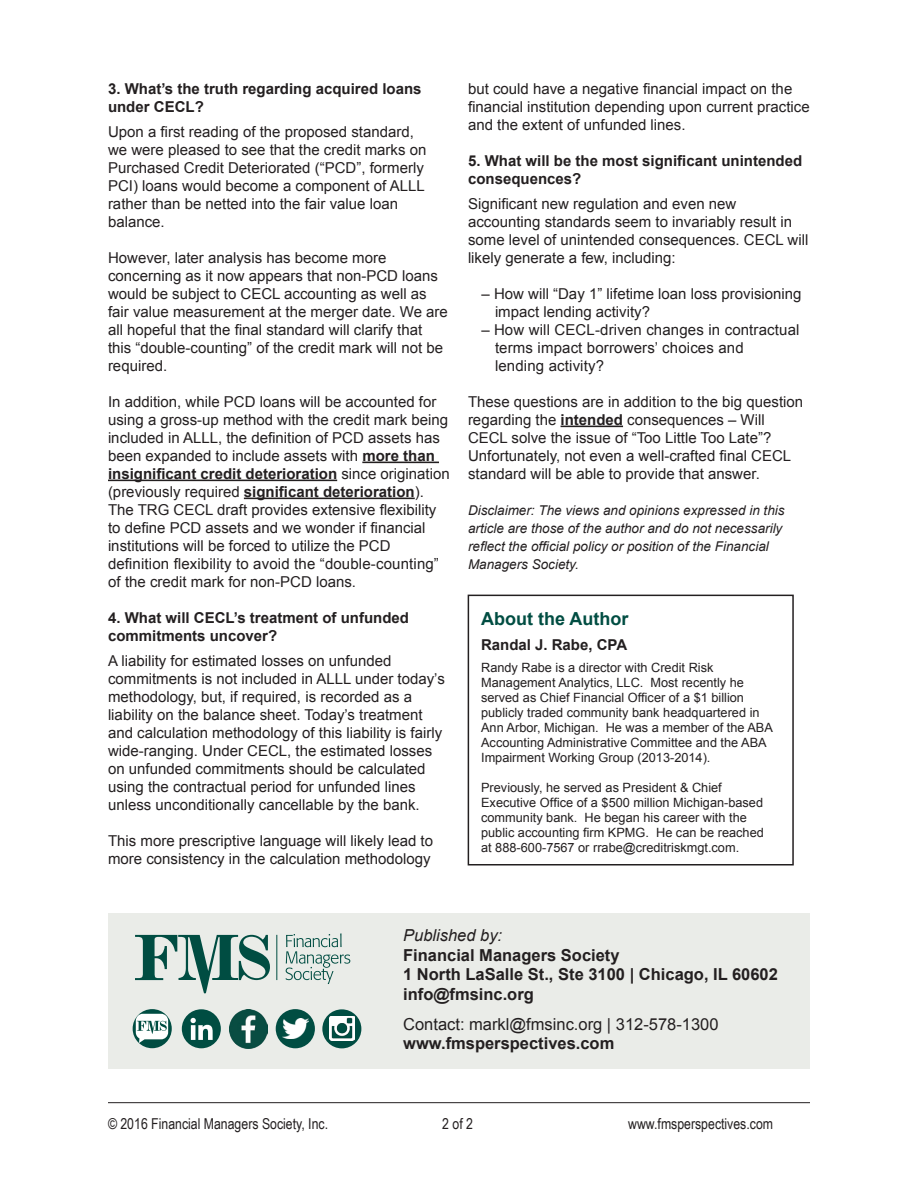
<style>
.page{position:relative;width:918px;height:1188px;background:#fff}
.page>*{position:absolute;margin:0;border:0;box-sizing:border-box;transform-origin:0 0}
.t1{font:700 18px "Arial";color:#004d42}
.t2{font:700 16.5px "Arial";color:#231f20}
.t3{font:16.5px "Arial";color:#231f20}
.t4{font:italic 16.5px "Arial";color:#231f20}
.t5{font:15px/18px "Arial";color:#231f20}
.t6{font:700 15px/18px "Arial";color:#231f20}
.t7{font:15px "Arial Narrow";color:#231f20}
.t8{font:italic 13.5px/18px "Arial";color:#231f20}
.t9{font:12.75px/15px "Arial";color:#231f20}
.s1{font-weight:700}
</style>
<div class="page">
<hr style="left:362px;top:462px;width:77px;height:1px;background:#231f20">
<hr style="left:108px;top:480px;width:229px;height:1px;background:#231f20">
<hr style="left:244px;top:498px;width:171px;height:1px;background:#231f20">
<hr style="left:561px;top:426px;width:62px;height:1px;background:#231f20">
<hr style="left:108px;top:1102px;width:702px;height:1px;background:#231f20">
<div style="left:468px;top:595px;width:326px;height:271px;border:2px solid #231f20"></div>
<div style="left:108px;top:913px;width:702px;height:156px;background:#eaece8"></div>
<div style="left:276px;top:1009px;width:39px;height:39px;background:#004d42;border-radius:50%"></div>
<img style="left:283px;top:1018px;width:25px;height:21px">
<div style="left:182px;top:1009px;width:39px;height:39px;background:#004d42;border-radius:50%"></div>
<svg style="left:191px;top:1018px;width:22px;height:22px"></svg>
<img style="left:229px;top:1010px;width:39px;height:38px">
<svg style="left:133px;top:1009px;width:39px;height:39px"></svg>
<svg style="left:136px;top:1014px;width:32px;height:29px"></svg>
<svg style="left:322px;top:1009px;width:39px;height:39px"></svg>
<img style="left:330px;top:1016px;width:24px;height:24px">
<svg style="left:286px;top:933px;width:64px;height:51px"></svg>
<hr style="left:276px;top:935px;width:1px;height:45px;background:#004d42">
<svg style="left:135px;top:935px;width:135px;height:58px"></svg>
<p class="t6" style="left:108px;top:80px;width:315px">3. What’s the truth regarding acquired loans under CECL?</p>
<p class="t5" style="left:108px;top:123px;width:320px">Upon a first reading of the proposed standard, we were pleased to see that the credit marks on Purchased Credit Deteriorated (“PCD”, formerly PCI) loans would become a component of ALLL rather than be netted into the fair value loan balance.</p>
<p class="t5" style="left:108px;top:249px;width:341px">However, later analysis has become more concerning as it now appears that non-PCD loans would be subject to CECL accounting as well as fair value measurement at the merger date. We are all hopeful that the final standard will clarify that this “double-counting” of the credit mark will not be required.</p>
<p class="t5" style="left:108px;top:393px;width:343px">In addition, while PCD loans will be accounted for using a gross-up method with the credit mark being included in ALLL, the definition of PCD assets has been expanded to include assets with <span class="s1">more than insignificant credit deterioration</span> since origination (previously required <span class="s1">significant deterioration</span>).<br>The TRG CECL draft provides extensive flexibility to define PCD assets and we wonder if financial institutions will be forced to utilize the PCD definition flexibility to avoid the “double-counting” of the credit mark for non-PCD loans.</p>
<p class="t6" style="left:108px;top:609px;width:303px">4. What will CECL’s treatment of unfunded commitments uncover?</p>
<p class="t5" style="left:108px;top:651px;width:338px">A liability for estimated losses on unfunded commitments is not included in ALLL under today’s methodology, but, if required, is recorded as a liability on the balance sheet. Today’s treatment and calculation methodology of this liability is fairly wide-ranging. Under CECL, the estimated losses on unfunded commitments should be calculated using the contractual period for unfunded lines unless unconditionally cancellable by the bank.</p>
<p class="t5" style="left:108px;top:831px;width:327px">This more prescriptive language will likely lead to more consistency in the calculation methodology</p>
<p class="t5" style="left:468px;top:80px;width:343px">but could have a negative financial impact on the financial institution depending upon current practice and the extent of unfunded lines.</p>
<p class="t6" style="left:468px;top:152px;width:336px">5. What will be the most significant unintended consequences?</p>
<p class="t5" style="left:468px;top:195px;width:342px">Significant new regulation and even new accounting standards seem to invariably result in some level of unintended consequences. CECL will likely generate a few, including:</p>
<p class="t5" style="left:495px;top:285px;width:308px;text-indent:-14px">– How will “Day 1” lifetime loan loss provisioning impact lending activity?</p>
<p class="t5" style="left:495px;top:321px;width:306px;text-indent:-14px">– How will CECL-driven changes in contractual terms impact borrowers’ choices and<br>lending activity?</p>
<p class="t5" style="left:468px;top:393px;width:337px">These questions are in addition to the big question regarding the <span class="s1">intended</span> consequences – Will CECL solve the issue of “Too Little Too Late”?<br>Unfortunately, not even a well-crafted final CECL standard will be able to provide that answer.</p>
<p class="t8" style="left:468px;top:501px;width:318px">Disclaimer: The views and opinions expressed in this article are those of the author and do not necessarily reflect the official policy or position of the Financial Managers Society.</p>
<p class="t1" style="left:481px;top:607px;width:149px">About the Author</p>
<p class="t6" style="left:481px;top:637px;width:148px">Randal J. Rabe, CPA</p>
<p class="t9" style="left:481px;top:660px;width:293px">Randy Rabe is a director with Credit Risk Management Analytics, LLC. Most recently he served as Chief Financial Officer of a $1 billion publicly traded community bank headquartered in Ann Arbor, Michigan. He was a member of the ABA Accounting Administrative Committee and the ABA Impairment Working Group (2013-2014).</p>
<p class="t9" style="left:481px;top:780px;width:284px">Previously, he served as President &amp; Chief Executive Office of a $500 million Michigan-based community bank. He began his career with the public accounting firm KPMG. He can be reached at 888-600-7567 or rrabe@creditriskmgt.com.</p>
<p class="t4" style="left:403px;top:925px;width:101px">Published by:</p>
<p class="t2" style="left:403px;top:944px;width:218px">Financial Managers Society</p>
<p class="t2" style="left:403px;top:963px;width:376px">1 North LaSalle St., Ste 3100 | Chicago, IL 60602</p>
<p class="t2" style="left:403px;top:983px;width:132px">info@fmsinc.org</p>
<p class="t3" style="left:403px;top:1013px;width:317px">Contact: markl@fmsinc.org | 312-578-1300</p>
<p class="t2" style="left:403px;top:1032px;width:213px">www.fmsperspectives.com</p>
<p class="t7" style="left:108px;top:1112px;width:222px">© 2016 Financial Managers Society, Inc.</p>
<p class="t7" style="left:442px;top:1112px;width:32px">2 of 2</p>
<p class="t7" style="left:628px;top:1112px;width:146px">www.fmsperspectives.com</p>
</div>
